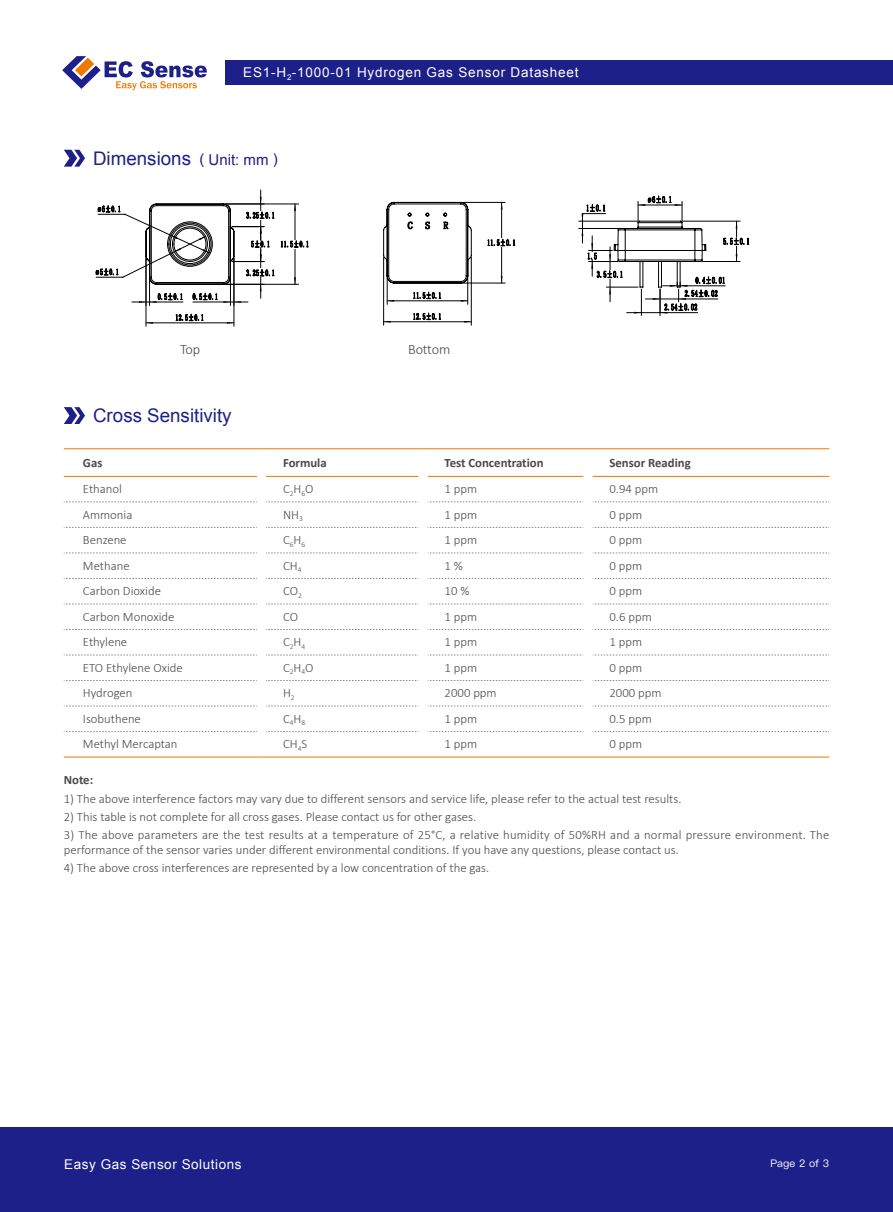
<style>
.page{position:relative;width:893px;height:1212px;background:#fff}
.page>*{position:absolute;margin:0;border:0;box-sizing:border-box;transform-origin:0 0}
.t1{font:18.75px "Arial";color:#1d2088}
.t2{font:300 14.25px "Calibri";letter-spacing:-.01em;color:#4c4948}
.t3{font:13.5px "Arial";letter-spacing:.06em;color:#fff}
.t4{font:13.5px "Arial";letter-spacing:.04em;color:#fff}
.t5{font:300 12.75px/15px "Calibri";color:#4c4948}
.t6{font:700 12.75px "Calibri";color:#4c4948}
.t7{font:10.5px "Ping Fang SC";letter-spacing:.01em;color:#fff}
.s1{font-size:15px}
</style>
<div class="page">
<div style="left:225px;top:60px;width:668px;height:24px;background:#1d2088"></div>
<svg style="left:62px;top:56px;width:145px;height:34px"></svg>
<div style="left:0;top:1127px;width:893px;height:85px;background:#1d2088"></div>
<svg style="left:64px;top:150px;width:21px;height:17px"></svg>
<hr style="left:579px;top:221px;width:59px;height:1px;background:#000">
<hr style="left:579px;top:228px;width:56px;height:1px;background:#000">
<svg style="left:582px;top:196px;width:167px;height:120px"></svg>
<hr style="left:295px;top:204px;width:1px;height:36px;background:#000">
<hr style="left:295px;top:248px;width:1px;height:36px;background:#000">
<svg style="left:294px;top:205px;width:2px;height:6px"></svg>
<svg style="left:294px;top:277px;width:2px;height:7px"></svg>
<hr style="left:225px;top:204px;width:74px;height:1px;background:#000">
<hr style="left:225px;top:284px;width:74px;height:1px;background:#000">
<svg style="left:281px;top:247px;width:28px;height:1px"></svg>
<svg style="left:281px;top:240px;width:28px;height:7px"></svg>
<hr style="left:146px;top:323px;width:88px;height:1px;background:#000">
<svg style="left:147px;top:322px;width:6px;height:2px"></svg>
<svg style="left:227px;top:322px;width:7px;height:2px"></svg>
<hr style="left:146px;top:258px;width:1px;height:68px;background:#000">
<hr style="left:234px;top:258px;width:1px;height:68px;background:#000">
<svg style="left:176px;top:314px;width:27px;height:7px"></svg>
<svg style="left:96px;top:190px;width:178px;height:115px"></svg>
<hr style="left:384px;top:321px;width:87px;height:1px;background:#000">
<svg style="left:384px;top:321px;width:7px;height:2px"></svg>
<svg style="left:464px;top:321px;width:7px;height:2px"></svg>
<hr style="left:383px;top:257px;width:1px;height:68px;background:#000">
<hr style="left:471px;top:257px;width:1px;height:68px;background:#000">
<svg style="left:413px;top:313px;width:28px;height:7px"></svg>
<svg style="left:383px;top:202px;width:89px;height:102px"></svg>
<hr style="left:501px;top:202px;width:1px;height:36px;background:#000">
<hr style="left:501px;top:247px;width:1px;height:36px;background:#000">
<hr style="left:463px;top:202px;width:42px;height:1px;background:#000">
<hr style="left:463px;top:283px;width:42px;height:1px;background:#000">
<svg style="left:488px;top:238px;width:28px;height:9px"></svg>
<svg style="left:487px;top:239px;width:28px;height:7px"></svg>
<svg style="left:64px;top:407px;width:21px;height:17px"></svg>
<svg style="left:64px;top:502px;width:193px;height:1px"></svg>
<svg style="left:266px;top:502px;width:153px;height:1px"></svg>
<svg style="left:428px;top:502px;width:155px;height:1px"></svg>
<svg style="left:592px;top:502px;width:237px;height:1px"></svg>
<svg style="left:64px;top:527px;width:193px;height:1px"></svg>
<svg style="left:266px;top:527px;width:153px;height:1px"></svg>
<svg style="left:428px;top:527px;width:155px;height:1px"></svg>
<svg style="left:592px;top:527px;width:237px;height:1px"></svg>
<svg style="left:64px;top:553px;width:193px;height:1px"></svg>
<svg style="left:266px;top:553px;width:153px;height:1px"></svg>
<svg style="left:428px;top:553px;width:155px;height:1px"></svg>
<svg style="left:592px;top:553px;width:237px;height:1px"></svg>
<svg style="left:64px;top:578px;width:193px;height:1px"></svg>
<svg style="left:266px;top:578px;width:153px;height:1px"></svg>
<svg style="left:428px;top:578px;width:155px;height:1px"></svg>
<svg style="left:592px;top:578px;width:237px;height:1px"></svg>
<svg style="left:64px;top:604px;width:193px;height:1px"></svg>
<svg style="left:266px;top:604px;width:153px;height:1px"></svg>
<svg style="left:428px;top:604px;width:155px;height:1px"></svg>
<svg style="left:592px;top:604px;width:237px;height:1px"></svg>
<svg style="left:64px;top:629px;width:193px;height:1px"></svg>
<svg style="left:266px;top:629px;width:153px;height:1px"></svg>
<svg style="left:428px;top:629px;width:155px;height:1px"></svg>
<svg style="left:592px;top:629px;width:237px;height:1px"></svg>
<svg style="left:64px;top:655px;width:193px;height:1px"></svg>
<svg style="left:266px;top:655px;width:153px;height:1px"></svg>
<svg style="left:428px;top:655px;width:155px;height:1px"></svg>
<svg style="left:592px;top:655px;width:237px;height:1px"></svg>
<svg style="left:64px;top:680px;width:193px;height:1px"></svg>
<svg style="left:266px;top:680px;width:153px;height:1px"></svg>
<svg style="left:428px;top:680px;width:155px;height:1px"></svg>
<svg style="left:592px;top:680px;width:237px;height:1px"></svg>
<svg style="left:64px;top:706px;width:193px;height:1px"></svg>
<svg style="left:266px;top:706px;width:153px;height:1px"></svg>
<svg style="left:428px;top:706px;width:155px;height:1px"></svg>
<svg style="left:592px;top:706px;width:237px;height:1px"></svg>
<svg style="left:64px;top:731px;width:193px;height:1px"></svg>
<svg style="left:266px;top:731px;width:153px;height:1px"></svg>
<svg style="left:428px;top:731px;width:155px;height:1px"></svg>
<svg style="left:592px;top:731px;width:237px;height:1px"></svg>
<hr style="left:64px;top:476px;width:193px;height:1px;background:#ee7800">
<hr style="left:266px;top:476px;width:153px;height:1px;background:#ee7800">
<hr style="left:428px;top:476px;width:155px;height:1px;background:#ee7800">
<hr style="left:592px;top:476px;width:237px;height:1px;background:#ee7800">
<hr style="left:64px;top:448px;width:197px;height:1px;background:#ee7800">
<hr style="left:261px;top:448px;width:162px;height:1px;background:#ee7800">
<hr style="left:423px;top:448px;width:165px;height:1px;background:#ee7800">
<hr style="left:588px;top:448px;width:241px;height:1px;background:#ee7800">
<hr style="left:64px;top:757px;width:197px;height:1px;background:#ee7800">
<hr style="left:261px;top:757px;width:162px;height:1px;background:#ee7800">
<hr style="left:423px;top:757px;width:165px;height:1px;background:#ee7800">
<hr style="left:588px;top:757px;width:241px;height:1px;background:#ee7800">
<p class="t3" style="left:243px;top:64px;width:337px">ES1-H<sub>2</sub>-1000-01 Hydrogen Gas Sensor Datasheet</p>
<h1 class="t1" style="left:93px;top:146px;width:186px">Dimensions <span class="s1">( Unit: mm )</span></h1>
<p class="t2" style="left:180px;top:340px;width:22px">Top</p>
<p class="t2" style="left:408px;top:340px;width:44px">Bottom</p>
<h1 class="t1" style="left:93px;top:403px;width:140px">Cross Sensitivity</h1>
<p class="t6" style="left:83px;top:454px;width:21px">Gas</p>
<p class="t6" style="left:283px;top:454px;width:45px">Formula</p>
<p class="t6" style="left:445px;top:454px;width:100px">Test Concentration</p>
<p class="t6" style="left:609px;top:454px;width:83px">Sensor Reading</p>
<p class="t5" style="left:83px;top:481px;width:41px">Ethanol</p>
<p class="t5" style="left:283px;top:481px;width:32px">C<sub>2</sub>H<sub>6</sub>O</p>
<p class="t5" style="left:445px;top:481px;width:34px">1 ppm</p>
<p class="t5" style="left:609px;top:481px;width:50px">0.94 ppm</p>
<p class="t5" style="left:83px;top:507px;width:51px">Ammonia</p>
<p class="t5" style="left:283px;top:507px;width:21px">NH<sub>3</sub></p>
<p class="t5" style="left:445px;top:507px;width:34px">1 ppm</p>
<p class="t5" style="left:609px;top:507px;width:34px">0 ppm</p>
<p class="t5" style="left:83px;top:532px;width:45px">Benzene</p>
<p class="t5" style="left:283px;top:532px;width:24px">C<sub>6</sub>H<sub>6</sub></p>
<p class="t5" style="left:445px;top:532px;width:34px">1 ppm</p>
<p class="t5" style="left:609px;top:532px;width:34px">0 ppm</p>
<p class="t5" style="left:83px;top:558px;width:48px">Methane</p>
<p class="t5" style="left:283px;top:558px;width:20px">CH<sub>4</sub></p>
<p class="t5" style="left:445px;top:558px;width:20px">1 %</p>
<p class="t5" style="left:609px;top:558px;width:34px">0 ppm</p>
<p class="t5" style="left:83px;top:583px;width:80px">Carbon Dioxide</p>
<p class="t5" style="left:283px;top:583px;width:20px">CO<sub>2</sub></p>
<p class="t5" style="left:445px;top:583px;width:26px">10 %</p>
<p class="t5" style="left:609px;top:583px;width:34px">0 ppm</p>
<p class="t5" style="left:83px;top:609px;width:93px">Carbon Monoxide</p>
<p class="t5" style="left:283px;top:609px;width:17px">CO</p>
<p class="t5" style="left:445px;top:609px;width:34px">1 ppm</p>
<p class="t5" style="left:609px;top:609px;width:44px">0.6 ppm</p>
<p class="t5" style="left:83px;top:634px;width:46px">Ethylene</p>
<p class="t5" style="left:283px;top:634px;width:24px">C<sub>2</sub>H<sub>4</sub></p>
<p class="t5" style="left:445px;top:634px;width:34px">1 ppm</p>
<p class="t5" style="left:609px;top:634px;width:34px">1 ppm</p>
<p class="t5" style="left:83px;top:660px;width:101px">ETO Ethylene Oxide</p>
<p class="t5" style="left:283px;top:660px;width:32px">C<sub>2</sub>H<sub>4</sub>O</p>
<p class="t5" style="left:445px;top:660px;width:34px">1 ppm</p>
<p class="t5" style="left:609px;top:660px;width:34px">0 ppm</p>
<p class="t5" style="left:83px;top:685px;width:51px">Hydrogen</p>
<p class="t5" style="left:283px;top:685px;width:13px">H<sub>2</sub></p>
<p class="t5" style="left:445px;top:685px;width:54px">2000 ppm</p>
<p class="t5" style="left:609px;top:685px;width:54px">2000 ppm</p>
<p class="t5" style="left:83px;top:711px;width:59px">Isobuthene</p>
<p class="t5" style="left:283px;top:711px;width:24px">C<sub>4</sub>H<sub>8</sub></p>
<p class="t5" style="left:445px;top:711px;width:34px">1 ppm</p>
<p class="t5" style="left:609px;top:711px;width:44px">0.5 ppm</p>
<p class="t5" style="left:83px;top:736px;width:96px">Methyl Mercaptan</p>
<p class="t5" style="left:283px;top:736px;width:26px">CH<sub>4</sub>S</p>
<p class="t5" style="left:445px;top:736px;width:34px">1 ppm</p>
<p class="t5" style="left:609px;top:736px;width:34px">0 ppm</p>
<p class="t6" style="left:64px;top:772px;width:31px">Note:</p>
<p class="t5" style="left:64px;top:791px;width:619px">1) The above interference factors may vary due to different sensors and service life, please refer to the actual test results.</p>
<p class="t5" style="left:64px;top:809px;width:414px">2) This table is not complete for all cross gases. Please contact us for other gases.</p>
<p class="t5" style="left:64px;top:827px;width:767px">3) The above parameters are the test results at a temperature of 25°C, a relative humidity of 50%RH and a normal pressure environment. The performance of the sensor varies under different environmental conditions. If you have any questions, please contact us.</p>
<p class="t5" style="left:64px;top:860px;width:427px">4) The above cross interferences are represented by a low concentration of the gas.</p>
<p class="t4" style="left:64px;top:1156px;width:179px">Easy Gas Sensor Solutions</p>
<p class="t7" style="left:770px;top:1156px;width:60px">Page 2 of 3</p>
</div>
